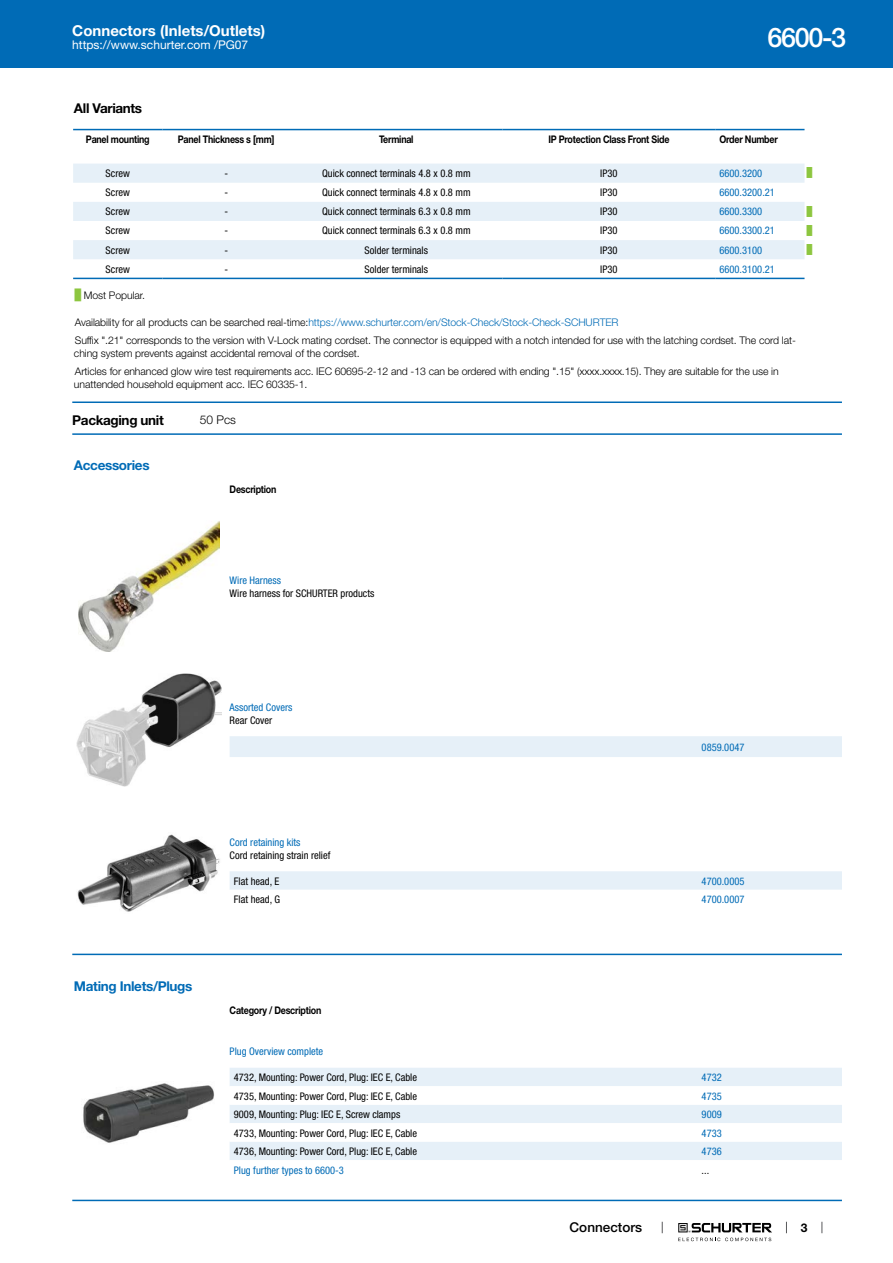
<style>
.page{position:relative;width:893px;height:1263px;background:#fff}
.page>*{position:absolute;margin:0;border:0;box-sizing:border-box;transform-origin:0 0}
.t1{font:500 27px "Helvetica Neue LT";color:#fff}
.t2{font:700 15px "Helvetica Neue LT";color:#fff}
.t3{font:700 13.5px "Helvetica Neue LT";letter-spacing:-.025em;color:#006bb6}
.t4{font:700 13.5px "Helvetica Neue LT";letter-spacing:-.025em;color:#000}
.t5{font:500 13.5px "Helvetica Neue LT";color:#000}
.t6{font:12px "Helvetica Neue LT";color:#fff}
.t7{font:300 12px "Helvetica Neue LT";color:#000}
.t8{font:700 12px "Helvetica Neue LT";color:#000}
.t9{font:300 10.5px/18.5px "Helvetica Neue LT";letter-spacing:-.01em;color:#000}
.t10{font:condensed 10.5px "Helvetica Neue LT";color:#000}
.t11{font:condensed 10.5px "Helvetica Neue LT";color:#006bb6}
.t12{font:700 10.5px "Helvetica Neue LT";letter-spacing:-.025em;color:#000;scale:.85 1}
.t13{font:9px "Arial Unicode MS";color:#8dc63f}
.s1{font-family:"Arial Unicode MS";font-weight:400;color:#8dc63f}
.s2{color:#006bb6}
</style>
<div class="page">
<svg style="left:678px;top:1223px;width:94px;height:18px"></svg>
<div style="left:0;top:0;width:893px;height:68px;background:#006bb6"></div>
<svg style="left:73px;top:130px;width:731px;height:150px"></svg>
<svg style="left:73px;top:164px;width:731px;height:95px;fill:#e6f0f8"></svg>
<hr style="left:73px;top:129px;width:89px;height:1px;background:#006bb6">
<hr style="left:162px;top:129px;width:128px;height:1px;background:#006bb6">
<hr style="left:290px;top:129px;width:213px;height:1px;background:#006bb6">
<hr style="left:503px;top:129px;width:212px;height:1px;background:#006bb6">
<hr style="left:715px;top:129px;width:89px;height:1px;background:#006bb6">
<hr style="left:73px;top:278px;width:89px;height:1px;background:#006bb6">
<hr style="left:162px;top:278px;width:128px;height:1px;background:#006bb6">
<hr style="left:290px;top:278px;width:213px;height:1px;background:#006bb6">
<hr style="left:503px;top:278px;width:212px;height:1px;background:#006bb6">
<hr style="left:715px;top:278px;width:89px;height:1px;background:#006bb6">
<hr style="left:72px;top:401px;width:770px;height:2px;background:#006bb6">
<hr style="left:72px;top:433px;width:770px;height:2px;background:#006bb6">
<img style="left:78px;top:521px;width:141px;height:131px">
<img style="left:77px;top:673px;width:144px;height:114px">
<div style="left:230px;top:736px;width:612px;height:21px;background:#e6f0f8"></div>
<img style="left:77px;top:834px;width:143px;height:78px">
<div style="left:230px;top:871px;width:612px;height:19px;background:#e6f0f8"></div>
<hr style="left:72px;top:954px;width:770px;height:1px;background:#006bb6">
<img style="left:83px;top:1083px;width:131px;height:60px">
<div style="left:230px;top:1068px;width:612px;height:18px;background:#e6f0f8"></div>
<svg style="left:230px;top:1105px;width:612px;height:55px;fill:#e6f0f8"></svg>
<hr style="left:72px;top:1200px;width:770px;height:1px;background:#006bb6">
<h2 class="t2" style="left:72px;top:21px;width:195px">Connectors (Inlets/Outlets)</h2>
<p class="t6" style="left:72px;top:38px;width:178px">https://www.schurter.com /PG07</p>
<h1 class="t1" style="left:767px;top:21px;width:80px">6600-3</h1>
<p class="t4" style="left:74px;top:99px;width:70px">All Variants</p>
<p class="t12" style="left:86px;top:133px;width:76px">Panel mounting</p>
<p class="t12" style="left:178px;top:133px;width:115px">Panel Thickness s [mm]</p>
<p class="t12" style="left:379px;top:133px;width:42px">Terminal</p>
<p class="t12" style="left:548px;top:133px;width:144px">IP Protection Class Front Side</p>
<p class="t12" style="left:719px;top:133px;width:70px">Order Number</p>
<p class="t10" style="left:106px;top:167px;width:26px">Screw</p>
<p class="t10" style="left:224px;top:167px;width:5px">-</p>
<p class="t10" style="left:322px;top:167px;width:150px">Quick connect terminals 4.8 x 0.8 mm</p>
<p class="t10" style="left:600px;top:167px;width:19px">IP30</p>
<p class="t11" style="left:719px;top:167px;width:44px">6600.3200</p>
<p class="t13" style="left:807px;top:167px;width:7px">█</p>
<p class="t10" style="left:106px;top:186px;width:26px">Screw</p>
<p class="t10" style="left:224px;top:186px;width:5px">-</p>
<p class="t10" style="left:322px;top:186px;width:150px">Quick connect terminals 4.8 x 0.8 mm</p>
<p class="t10" style="left:600px;top:186px;width:19px">IP30</p>
<p class="t11" style="left:719px;top:186px;width:57px">6600.3200.21</p>
<p class="t10" style="left:106px;top:205px;width:26px">Screw</p>
<p class="t10" style="left:224px;top:205px;width:5px">-</p>
<p class="t10" style="left:322px;top:205px;width:150px">Quick connect terminals 6.3 x 0.8 mm</p>
<p class="t10" style="left:600px;top:205px;width:19px">IP30</p>
<p class="t11" style="left:719px;top:205px;width:44px">6600.3300</p>
<p class="t13" style="left:807px;top:205px;width:7px">█</p>
<p class="t10" style="left:106px;top:225px;width:26px">Screw</p>
<p class="t10" style="left:224px;top:225px;width:5px">-</p>
<p class="t10" style="left:322px;top:225px;width:150px">Quick connect terminals 6.3 x 0.8 mm</p>
<p class="t10" style="left:600px;top:225px;width:19px">IP30</p>
<p class="t11" style="left:719px;top:225px;width:57px">6600.3300.21</p>
<p class="t13" style="left:807px;top:224px;width:7px">█</p>
<p class="t10" style="left:106px;top:244px;width:26px">Screw</p>
<p class="t10" style="left:224px;top:244px;width:5px">-</p>
<p class="t10" style="left:365px;top:244px;width:65px">Solder terminals</p>
<p class="t10" style="left:600px;top:244px;width:19px">IP30</p>
<p class="t11" style="left:719px;top:244px;width:44px">6600.3100</p>
<p class="t13" style="left:807px;top:243px;width:7px">█</p>
<p class="t10" style="left:106px;top:263px;width:26px">Screw</p>
<p class="t10" style="left:224px;top:263px;width:5px">-</p>
<p class="t10" style="left:365px;top:263px;width:65px">Solder terminals</p>
<p class="t10" style="left:600px;top:263px;width:19px">IP30</p>
<p class="t11" style="left:719px;top:263px;width:57px">6600.3100.21</p>
<p class="t9" style="left:75px;top:286px;width:72px"><span class="s1">█</span> Most Popular.</p>
<p class="t9" style="left:75px;top:312px;width:723px">Availability for all products can be searched real-time:<span class="s2">https://www.schurter.com/en/Stock-Check/Stock-Check-SCHURTER<br></span>Suffix ".21" corresponds to the version with V-Lock mating cordset. The connector is equipped with a notch intended for use with the latching cordset. The cord lat-</p>
<p class="t9" style="left:74px;top:343px;width:706px">ching system prevents against accidental removal of the cordset.<br>Articles for enhanced glow wire test requirements acc. IEC 60695-2-12 and -13 can be ordered with ending ".15" (xxxx.xxxx.15). They are suitable for the use in</p>
<p class="t9" style="left:74px;top:375px;width:235px">unattended household equipment acc. IEC 60335-1.</p>
<p class="t4" style="left:72px;top:412px;width:93px">Packaging unit</p>
<p class="t7" style="left:200px;top:412px;width:38px">50 Pcs</p>
<p class="t3" style="left:74px;top:457px;width:77px">Accessories</p>
<p class="t12" style="left:230px;top:483px;width:57px">Description</p>
<p class="t11" style="left:230px;top:574px;width:53px">Wire Harness</p>
<p class="t10" style="left:230px;top:587px;width:146px">Wire harness for SCHURTER products</p>
<p class="t11" style="left:230px;top:701px;width:64px">Assorted Covers</p>
<p class="t10" style="left:230px;top:714px;width:44px">Rear Cover</p>
<p class="t11" style="left:702px;top:741px;width:44px">0859.0047</p>
<p class="t3" style="left:74px;top:977px;width:120px">Mating Inlets/Plugs</p>
<p class="t11" style="left:230px;top:836px;width:72px">Cord retaining kits</p>
<p class="t10" style="left:230px;top:849px;width:102px">Cord retaining strain relief</p>
<p class="t10" style="left:234px;top:875px;width:47px">Flat head, E</p>
<p class="t11" style="left:702px;top:875px;width:44px">4700.0005</p>
<p class="t10" style="left:234px;top:893px;width:48px">Flat head, G</p>
<p class="t11" style="left:702px;top:893px;width:44px">4700.0007</p>
<p class="t12" style="left:230px;top:1003px;width:109px">Category / Description</p>
<p class="t11" style="left:230px;top:1045px;width:95px">Plug Overview complete</p>
<p class="t10" style="left:234px;top:1071px;width:185px">4732, Mounting: Power Cord, Plug: IEC E, Cable</p>
<p class="t11" style="left:702px;top:1071px;width:22px">4732</p>
<p class="t10" style="left:234px;top:1090px;width:185px">4735, Mounting: Power Cord, Plug: IEC E, Cable</p>
<p class="t11" style="left:702px;top:1090px;width:22px">4735</p>
<p class="t10" style="left:234px;top:1108px;width:168px">9009, Mounting: Plug: IEC E, Screw clamps</p>
<p class="t11" style="left:702px;top:1108px;width:22px">9009</p>
<p class="t10" style="left:234px;top:1127px;width:185px">4733, Mounting: Power Cord, Plug: IEC E, Cable</p>
<p class="t11" style="left:702px;top:1127px;width:22px">4733</p>
<p class="t10" style="left:234px;top:1145px;width:185px">4736, Mounting: Power Cord, Plug: IEC E, Cable</p>
<p class="t11" style="left:702px;top:1145px;width:22px">4736</p>
<p class="t11" style="left:234px;top:1164px;width:112px">Plug further types to 6600-3</p>
<p class="t10" style="left:702px;top:1164px;width:9px">...</p>
<p class="t5" style="left:570px;top:1219px;width:74px">Connectors</p>
<p class="t8" style="left:801px;top:1220px;width:8px">3</p>
</div>
